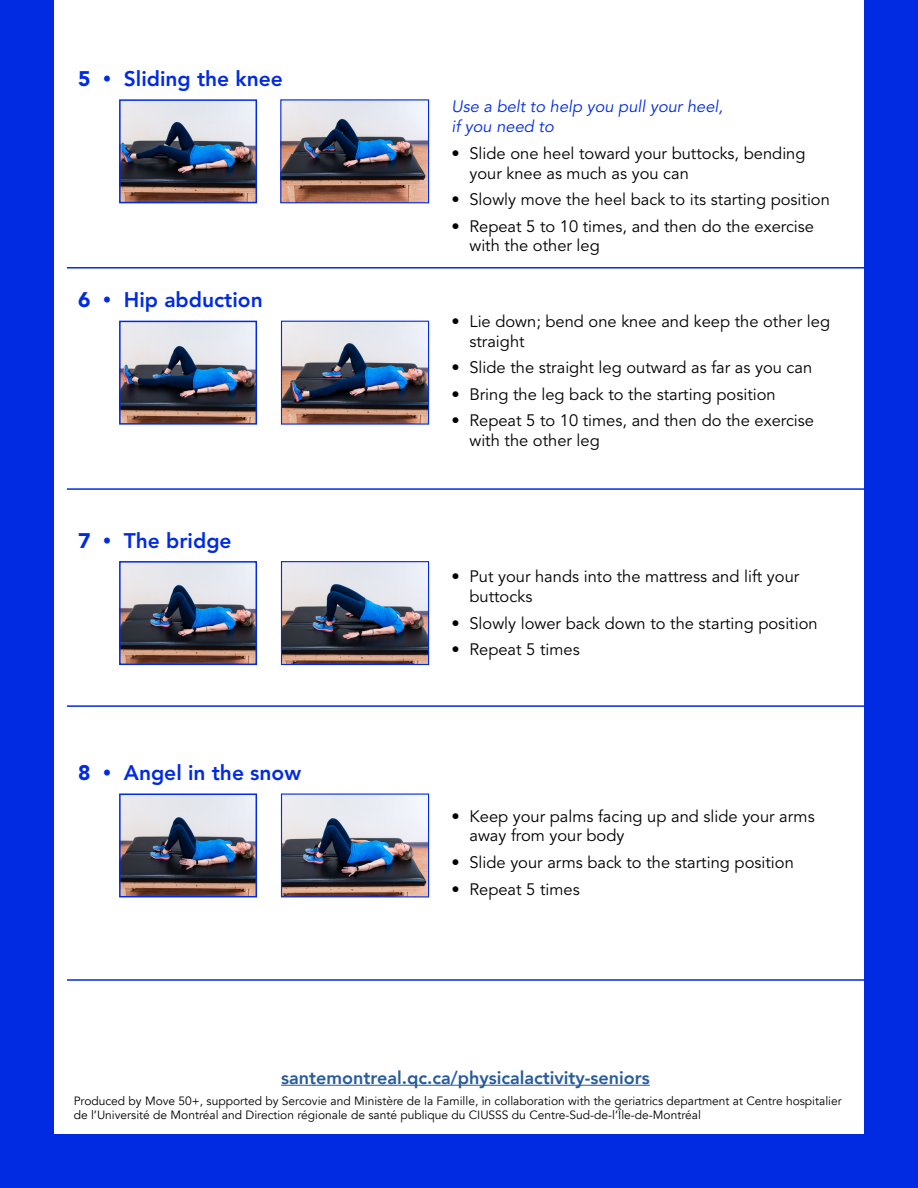
<style>
.page{position:relative;width:918px;height:1188px;background:#012be2}
.page>*{position:absolute;margin:0;border:0;box-sizing:border-box;transform-origin:0 0}
.t1{font:800 21px "Avenir LT Std";color:#012be2}
.t2{font:800 18px "Avenir";color:#275b9b}
.t3{font:16.5px/19.8px "Avenir LT Std";color:#000}
.t4{font:italic 16.5px/19.8px "Avenir LT Std";color:#012be2}
.t5{font:12px/14.4px "Avenir";color:#000}
.s1{font-weight:900}
</style>
<div class="page">
<div style="left:54px;top:0;width:810px;height:1134px;background:#fff"></div>
<hr style="left:281px;top:1085px;width:369px;height:1px;background:#275b9b">
<img style="left:282px;top:101px;width:145px;height:100px">
<div style="left:280px;top:99px;width:149px;height:104px;border:1px solid #012be2"></div>
<img style="left:122px;top:102px;width:132px;height:98px">
<div style="left:119px;top:99px;width:138px;height:104px;border:2px solid #012be2"></div>
<hr style="left:67px;top:267px;width:842px;height:2px;background:#012be2">
<img style="left:122px;top:564px;width:132px;height:98px">
<div style="left:119px;top:561px;width:138px;height:104px;border:2px solid #012be2"></div>
<img style="left:283px;top:563px;width:144px;height:100px">
<div style="left:281px;top:561px;width:148px;height:104px;border:1px solid #012be2"></div>
<hr style="left:67px;top:705px;width:842px;height:2px;background:#012be2">
<img style="left:122px;top:324px;width:132px;height:98px">
<div style="left:119px;top:321px;width:138px;height:104px;border:2px solid #012be2"></div>
<img style="left:283px;top:323px;width:144px;height:100px">
<div style="left:281px;top:321px;width:148px;height:104px;border:1px solid #012be2"></div>
<hr style="left:67px;top:488px;width:842px;height:2px;background:#012be2">
<img style="left:122px;top:797px;width:132px;height:97px">
<div style="left:119px;top:794px;width:138px;height:103px;border:2px solid #012be2"></div>
<img style="left:283px;top:796px;width:144px;height:99px">
<div style="left:281px;top:794px;width:148px;height:103px;border:1px solid #012be2"></div>
<hr style="left:67px;top:979px;width:842px;height:2px;background:#012be2">
<p class="t1" style="left:78px;top:66px;width:206px"><span class="s1">5</span> • Sliding the knee</p>
<p class="t1" style="left:78px;top:288px;width:186px"><span class="s1">6</span> • Hip abduction</p>
<p class="t1" style="left:78px;top:528px;width:155px"><span class="s1">7</span> • The bridge</p>
<p class="t1" style="left:78px;top:760px;width:224px"><span class="s1">8</span> • Angel in the snow</p>
<p class="t4" style="left:451px;top:97px;width:273px">Use a belt to help you pull your heel, if you need to</p>
<p class="t3" style="left:469px;top:144px;width:338px;text-indent:-18px">• Slide one heel toward your buttocks, bending your knee as much as you can</p>
<p class="t3" style="left:451px;top:190px;width:380px">• Slowly move the heel back to its starting position</p>
<p class="t3" style="left:469px;top:217px;width:346px;text-indent:-18px">• Repeat 5 to 10 times, and then do the exercise with the other leg</p>
<p class="t3" style="left:469px;top:312px;width:362px;text-indent:-18px">• Lie down; bend one knee and keep the other leg straight</p>
<p class="t3" style="left:451px;top:358px;width:362px">• Slide the straight leg outward as far as you can</p>
<p class="t3" style="left:451px;top:385px;width:326px">• Bring the leg back to the starting position</p>
<p class="t3" style="left:469px;top:411px;width:346px;text-indent:-18px">• Repeat 5 to 10 times, and then do the exercise with the other leg</p>
<p class="t3" style="left:469px;top:567px;width:331px;text-indent:-18px">• Put your hands into the mattress and lift your buttocks</p>
<p class="t3" style="left:451px;top:614px;width:368px">• Slowly lower back down to the starting position</p>
<p class="t3" style="left:451px;top:640px;width:130px">• Repeat 5 times</p>
<p class="t3" style="left:469px;top:807px;width:347px;text-indent:-18px">• Keep your palms facing up and slide your arms away from your body</p>
<p class="t3" style="left:451px;top:853px;width:344px">• Slide your arms back to the starting position</p>
<p class="t3" style="left:451px;top:879px;width:130px">• Repeat 5 times</p>
<p class="t2" style="left:281px;top:1064px;width:370px">santemontreal.qc.ca/physicalactivity-seniors</p>
<p class="t5" style="left:74px;top:1094px;width:770px">Produced by Move 50+, supported by Sercovie and Ministère de la Famille, in collaboration with the geriatrics department at Centre hospitalier de l’Université de Montréal and Direction régionale de santé publique du CIUSSS du Centre-Sud-de-l’Île-de-Montréal</p>
</div>
